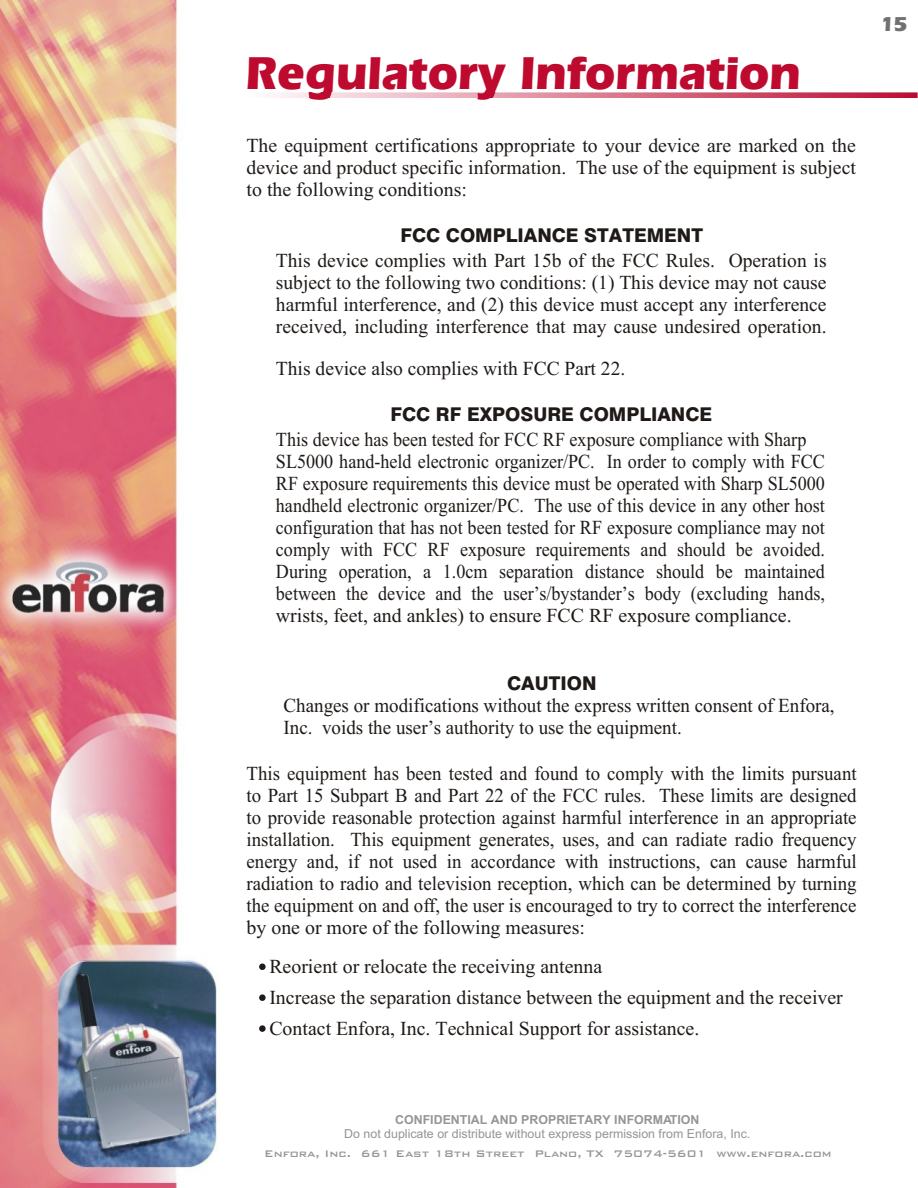
<style>
.page{position:relative;width:918px;height:1188px;background:#fff}
.page>*{position:absolute;margin:0;border:0;box-sizing:border-box;transform-origin:0 0}
.t1{font:48px "Eras Bd BT";color:#bf0a30}
.t2{font:21px "Eras Bd BT";color:#737070}
.t3{font:19.95px/22px "Times New Roman";color:#1f1a17;text-align:justify}
.t4{font:19.95px/22px "Times New Roman";color:#1f1a17;text-align:justify;scale:.95 1}
.t5{font:19.95px/22px "Times New Roman";color:#1f1a17;scale:.91 1}
.t6{font:19.95px/22px "Times New Roman";color:#1f1a17;scale:.96 1}
.t7{font:18.9px "Swis 721 Hv BT";color:#1f1a17}
.t8{font:12.75px "Bank Gothic Md BT";color:#969494}
.t9{font:12.45px "Arial";color:#969494}
.t10{font:700 12.45px "Arial";color:#969494}
</style>
<div class="page">
<img style="left:273px;top:93px;width:645px;height:4px">
<img style="left:0;top:0;width:217px;height:1188px">
<div style="left:259px;top:964px;width:7px;height:6px;background:#1f1a17;border-radius:50%"></div>
<div style="left:259px;top:994px;width:7px;height:7px;background:#1f1a17;border-radius:50%"></div>
<div style="left:259px;top:1025px;width:7px;height:7px;background:#1f1a17;border-radius:50%"></div>
<h1 class="t1" style="left:246px;top:53px;width:557px">Regulatory Information</h1>
<p class="t3" style="left:247px;top:136px;width:611px">The equipment certifications appropriate to your device are marked on the device and product specific information. The use of the equipment is subject to the following conditions:</p>
<p class="t7" style="left:400px;top:227px;width:304px">FCC COMPLIANCE STATEMENT</p>
<p class="t3" style="left:276px;top:251px;width:552px">This device complies with Part 15b of the FCC Rules. Operation is subject to the following two conditions: (1) This device may not cause harmful interference, and (2) this device must accept any interference received, including interference that may cause undesired operation.</p>
<p class="t3" style="left:276px;top:360px;width:351px">This device also complies with FCC Part 22.</p>
<p class="t7" style="left:391px;top:407px;width:323px">FCC RF EXPOSURE COMPLIANCE</p>
<p class="t5" style="left:276px;top:430px;width:605px">This device has been tested for FCC RF exposure compliance with Sharp SL5000 hand-held electronic organizer/PC. In order to comply with FCC RF exposure requirements this device must be operated with Sharp SL5000 handheld electronic organizer/PC. The use of this device in any other host configuration that has not been tested for RF exposure compliance may not comply with FCC RF exposure requirements and should be avoided.<br>During operation, a 1.0cm separation distance should be maintained between the device and the user’s/bystander’s body (excluding hands,</p>
<p class="t3" style="left:276px;top:606px;width:517px">wrists, feet, and ankles) to ensure FCC RF exposure compliance.</p>
<p class="t7" style="left:507px;top:676px;width:91px">CAUTION</p>
<p class="t6" style="left:284px;top:696px;width:576px">Changes or modifications without the express written consent of Enfora,<br>Inc. voids the user’s authority to use the equipment.</p>
<p class="t4" style="left:247px;top:764px;width:644px">This equipment has been tested and found to comply with the limits pursuant to Part 15 Subpart B and Part 22 of the FCC rules. These limits are designed to provide reasonable protection against harmful interference in an appropriate installation. This equipment generates, uses, and can radiate radio frequency energy and, if not used in accordance with instructions, can cause harmful radiation to radio and television reception, which can be determined by turning the equipment on and off, the user is encouraged to try to correct the interference by one or more of the following measures:</p>
<p class="t3" style="left:269px;top:953px;width:575px;line-height:30.8px;text-align:left">Reorient or relocate the receiving antenna<br>Increase the separation distance between the equipment and the receiver<br>Contact Enfora, Inc. Technical Support for assistance.</p>
<p class="t2" style="left:881px;top:15px;width:28px">15</p>
<p class="t10" style="left:395px;top:1115px;width:306px">CONFIDENTIAL AND PROPRIETARY INFORMATION</p>
<p class="t9" style="left:344px;top:1129px;width:408px">Do not duplicate or distribute without express permission from Enfora, Inc.</p>
<p class="t8" style="left:264px;top:1148px;width:569px">Enfora, Inc. 661 East 18th Street Plano, TX 75074-5601 www.enfora.com</p>
</div>
